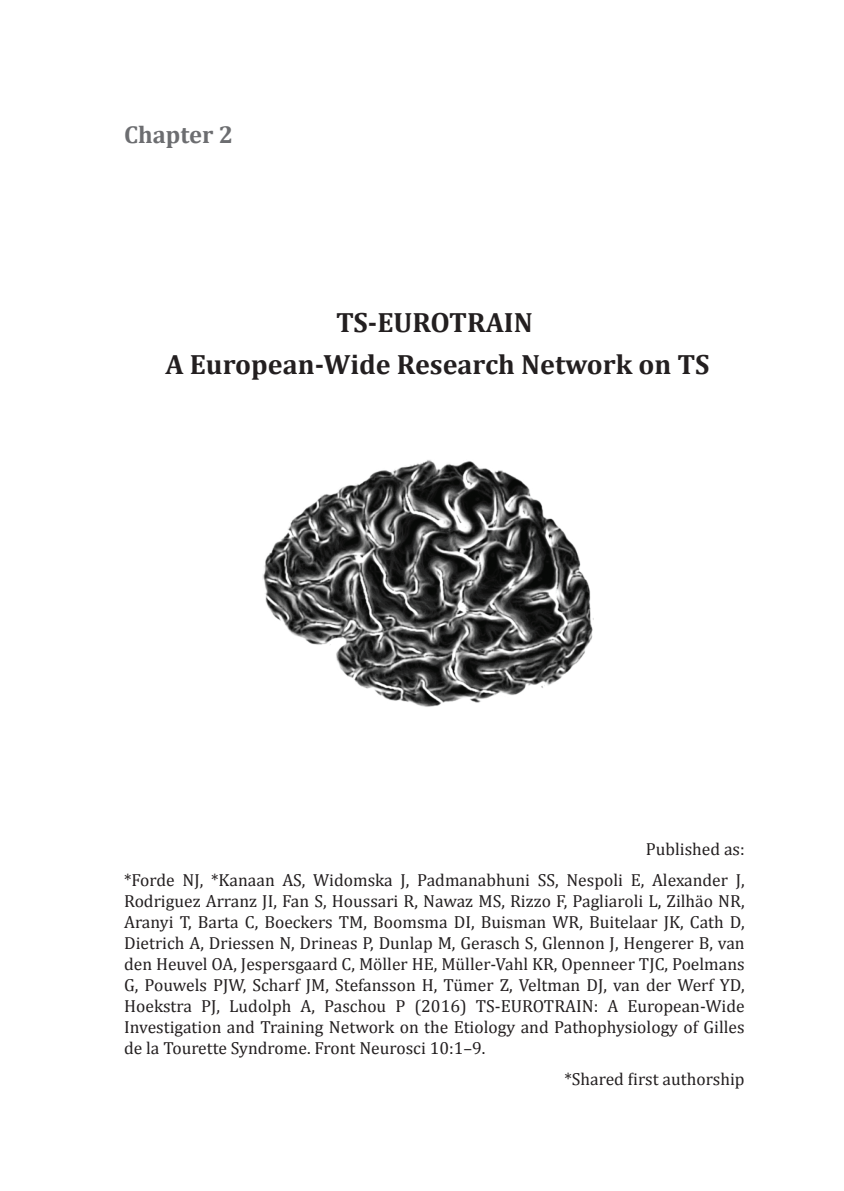
<style>
.page{position:relative;width:844px;height:1191px;background:#fff}
.page>*{position:absolute;margin:0;border:0;box-sizing:border-box;transform-origin:0 0}
.t1{font:700 28px/42px "Cambria";color:#231f20;text-align:center}
.t2{font:700 24.5px "Cambria";color:#6c6d70}
.t3{font:17.5px/21px "Cambria";color:#231f20;text-align:right}
</style>
<div class="page">
<img style="left:262px;top:460px;width:332px;height:247px">
<h2 class="t2" style="left:124px;top:117px;width:111px">Chapter 2</h2>
<h1 class="t1" style="left:165px;top:301px;width:545px">TS-EUROTRAIN<br>A European-Wide Research Network on TS</h1>
<p class="t3" style="left:124px;top:833px;width:622px;line-height:31px">Published as:<br>*Forde NJ, *Kanaan AS, Widomska J, Padmanabhuni SS, Nespoli E, Alexander J,</p>
<p class="t3" style="left:124px;top:890px;width:622px;text-align:justify">Rodriguez Arranz JI, Fan S, Houssari R, Nawaz MS, Rizzo F, Pagliaroli L, Zilhäo NR, Aranyi T, Barta C, Boeckers TM, Boomsma DI, Buisman WR, Buitelaar JK, Cath D, Dietrich A, Driessen N, Drineas P, Dunlap M, Gerasch S, Glennon J, Hengerer B, van den Heuvel OA, Jespersgaard C, Möller HE, Müller-Vahl KR, Openneer TJC, Poelmans G, Pouwels PJW, Scharf JM, Stefansson H, Tümer Z, Veltman DJ, van der Werf YD, Hoekstra PJ, Ludolph A, Paschou P (2016) TS-EUROTRAIN: A European-Wide Investigation and Training Network on the Etiology and Pathophysiology of Gilles de la Tourette Syndrome. Front Neurosci 10:1–9.</p>
<p class="t3" style="left:564px;top:1068px;width:182px">*Shared first authorship</p>
</div>
